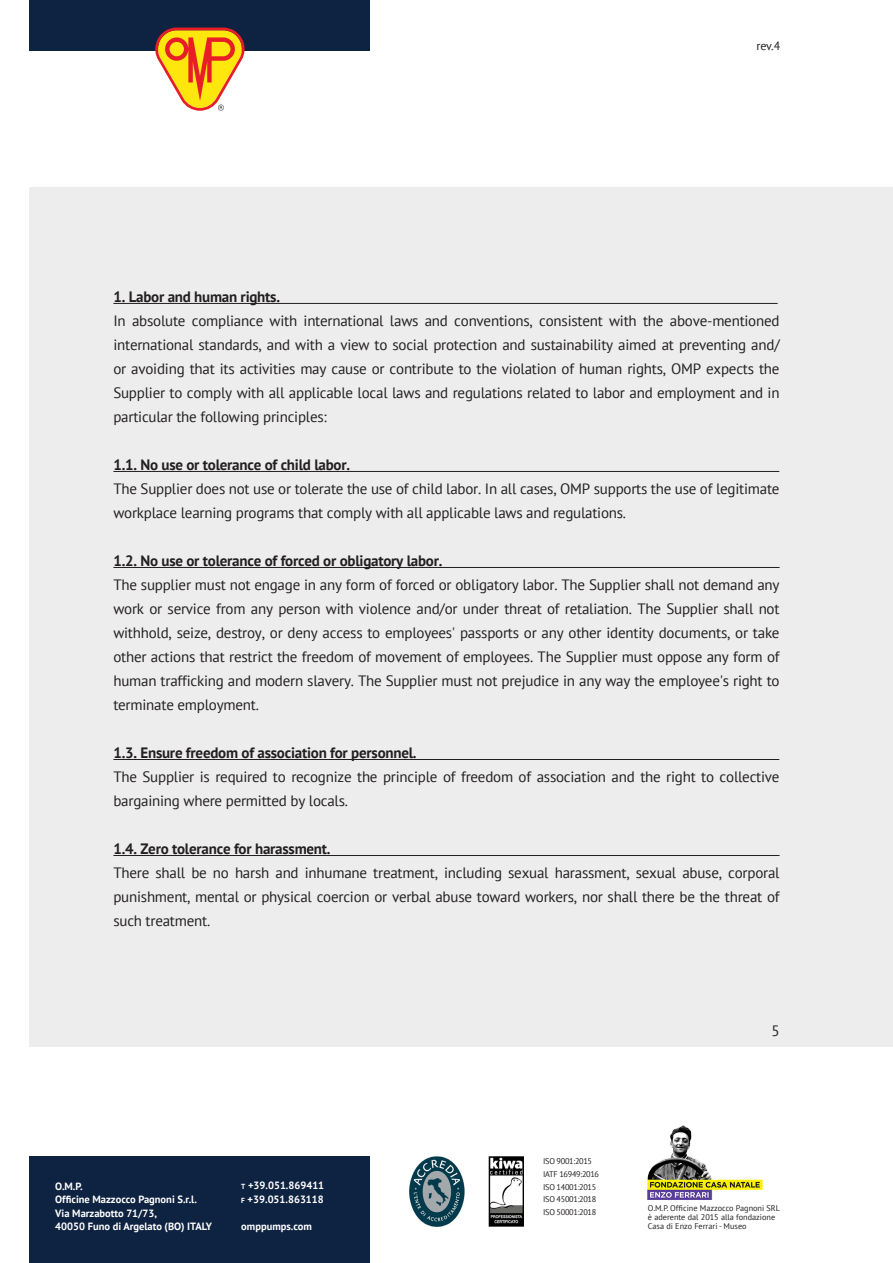
<style>
.page{position:relative;width:893px;height:1263px;background:#fff}
.page>*{position:absolute;margin:0;border:0;box-sizing:border-box;transform-origin:0 0}
.Body_Text_Copy{font:15px/24px "PT Sans";letter-spacing:-.015em;color:#231f20;text-align:justify}
.Body_Text_Copy-2{font:700 15px "PT Sans";letter-spacing:-.015em;color:#231f20}
.t1{font:12px "PT Sans";color:#231f20}
.t2{font:700 10.5px/13.5px "PT Sans";color:#fff}
.t3{font:8.25px/9.1px "PT Sans";letter-spacing:-.01em;color:#231f20}
.t4{font:8.25px/12.6px "PT Sans";letter-spacing:-.035em;color:#231f20}
.s1{font-weight:700}
.s2{font-size:7.35px}
</style>
<div class="page">
<div style="left:30px;top:187px;width:863px;height:859px;background:#ededee"></div>
<div style="left:30px;top:1157px;width:340px;height:106px;background:#0e2241"></div>
<div style="left:30px;top:0;width:340px;height:51px;background:#0e2241"></div>
<img style="left:647px;top:1125px;width:116px;height:75px">
<svg style="left:155px;top:28px;width:90px;height:83px"></svg>
<img style="left:409px;top:1157px;width:114px;height:69px">
<hr style="left:113px;top:303px;width:665px;height:1px;background:#231f20">
<hr style="left:113px;top:471px;width:666px;height:1px;background:#231f20">
<hr style="left:113px;top:567px;width:667px;height:1px;background:#231f20">
<hr style="left:113px;top:759px;width:666px;height:1px;background:#231f20">
<hr style="left:113px;top:855px;width:667px;height:1px;background:#231f20">
<p class="t1" style="left:756px;top:38px;width:25px">rev.4</p>
<p class="Body_Text_Copy-2" style="left:113px;top:287px;width:168px">1. Labor and human rights.</p>
<p class="Body_Text_Copy" style="left:113px;top:309px;width:668px">In absolute compliance with international laws and conventions, consistent with the above-mentioned international standards, and with a view to social protection and sustainability aimed at preventing and/ or avoiding that its activities may cause or contribute to the violation of human rights, OMP expects the Supplier to comply with all applicable local laws and regulations related to labor and employment and in particular the following principles:</p>
<p class="Body_Text_Copy" style="left:113px;top:453px;width:668px;text-align:left"><span class="s1">1.1. No use or tolerance of child labor.<br></span>The Supplier does not use or tolerate the use of child labor. In all cases, OMP supports the use of legitimate workplace learning programs that comply with all applicable laws and regulations.</p>
<p class="Body_Text_Copy-2" style="left:113px;top:551px;width:331px">1.2. No use or tolerance of forced or obligatory labor.</p>
<p class="Body_Text_Copy" style="left:113px;top:573px;width:668px">The supplier must not engage in any form of forced or obligatory labor. The Supplier shall not demand any work or service from any person with violence and/or under threat of retaliation. The Supplier shall not withhold, seize, destroy, or deny access to employees' passports or any other identity documents, or take other actions that restrict the freedom of movement of employees. The Supplier must oppose any form of human trafficking and modern slavery. The Supplier must not prejudice in any way the employee's right to terminate employment.</p>
<p class="Body_Text_Copy-2" style="left:113px;top:743px;width:305px">1.3. Ensure freedom of association for personnel.</p>
<p class="Body_Text_Copy" style="left:113px;top:765px;width:668px">The Supplier is required to recognize the principle of freedom of association and the right to collective bargaining where permitted by locals.</p>
<p class="Body_Text_Copy-2" style="left:113px;top:839px;width:219px">1.4. Zero tolerance for harassment.</p>
<p class="Body_Text_Copy" style="left:113px;top:861px;width:668px">There shall be no harsh and inhumane treatment, including sexual harassment, sexual abuse, corporal punishment, mental or physical coercion or verbal abuse toward workers, nor shall there be the threat of such treatment.</p>
<p class="t2" style="left:55px;top:1179px;width:158px">O.M.P.<br>Officine Mazzocco Pagnoni S.r.l.<br>Via Marzabotto 71/73,<br>40050 Funo di Argelato (BO) ITALY</p>
<p class="t2" style="left:241px;top:1178px;width:85px"><span class="s2">t</span> +39.051.869411 <span class="s2">f</span> +39.051.863118</p>
<p class="t2" style="left:241px;top:1219px;width:72px">omppumps.com</p>
<p class="t4" style="left:543px;top:1155px;width:57px">ISO 9001:2015<br>IATF 16949:2016<br>ISO 14001:2015<br>ISO 45001:2018<br>ISO 50001:2018</p>
<p class="Body_Text_Copy" style="left:771px;top:1018px;width:10px">5</p>
<p class="t3" style="left:648px;top:1203px;width:134px">O.M.P. Officine Mazzocco Pagnoni SRL è aderente dal 2015 alla fondazione<br>Casa di Enzo Ferrari - Museo</p>
</div>
